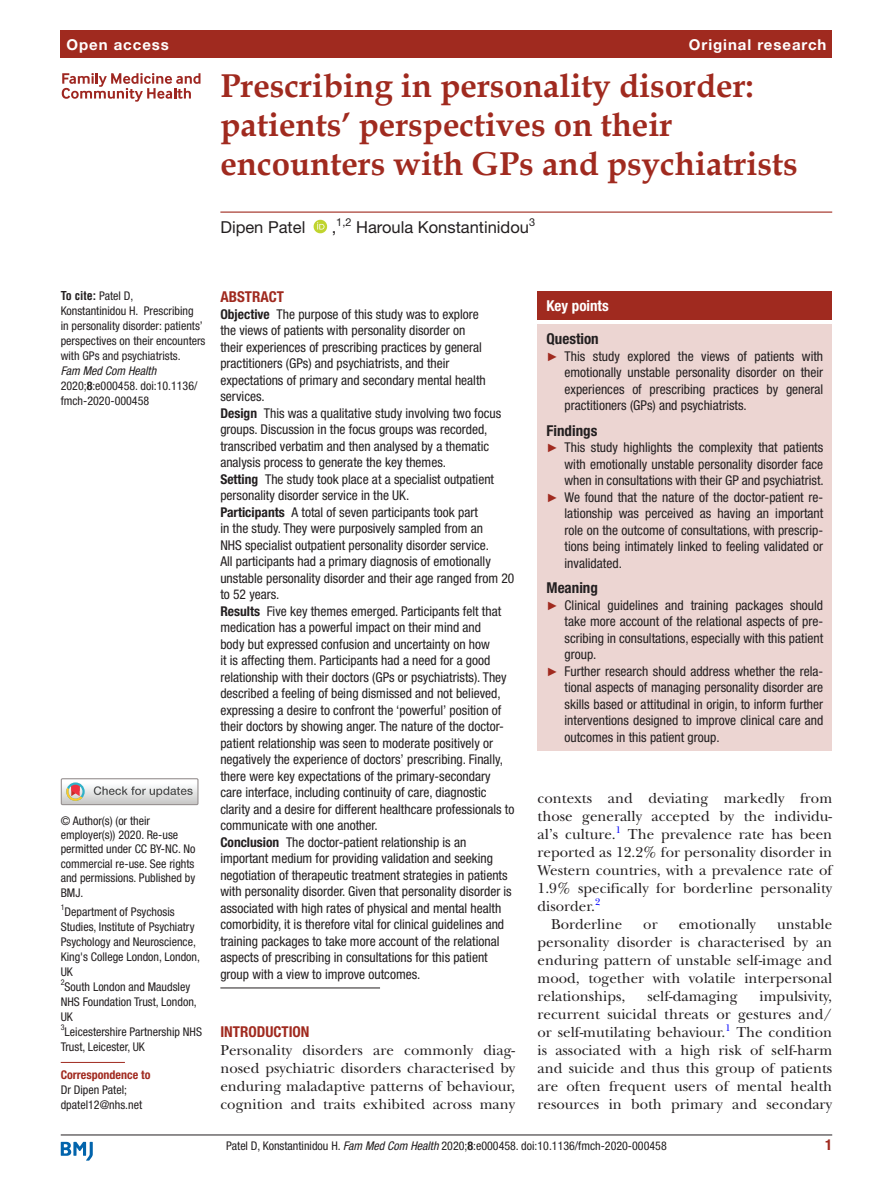
<style>
.page{position:relative;width:893px;height:1191px;background:#fff}
.page>*{position:absolute;margin:0;border:0;box-sizing:border-box;transform-origin:0 0}
.t1{font:700 33px/39px "Book Antiqua";color:#a02a1f}
.t2{font:16.5px "Helvetica Neue LT Std";color:#231f20}
.t3{font:15px/18px "New Baskerville";color:#231f20;text-align:justify}
.t4{font:700 15px "Helvetica Neue LT Std";letter-spacing:.065em;color:#fff}
.t5{font:700 condensed 15px "Helvetica Neue LT Std";color:#231f20}
.t6{font:700 condensed 15px "Helvetica Neue LT Std";color:#a02a1f}
.t7{font:700 condensed 15px "Helvetica Neue LT Std";color:#fff}
.t8{font:condensed 13.5px/16.5px "Helvetica Neue LT Std";color:#231f20}
.t9{font:condensed 12px/15px "Helvetica Neue LT Std";color:#231f20}
.t10{font:700 condensed 12px "Helvetica Neue LT Std";color:#a02a1f}
.t11{font:700 condensed 12px "Helvetica LT Std";color:#231f20}
.t12{font:10.95px "Helvetica Neue LT Std";color:#231f20}
.t13{font:9.9px "New Baskerville";color:#00f}
.t14{font:condensed 7.95px "Helvetica Neue LT Std";color:#231f20}
.s1{font-family:"Helvetica Neue LT Std";font-weight:400}
.s2{font-style:italic}
.s3{font-weight:700}
.s4{font-family:"Arial";font-stretch:normal;font-size:12px;color:#a02a1f}
</style>
<div class="page">
<hr style="left:61px;top:1134px;width:771px;height:1px;background:#231f20">
<svg style="left:61px;top:1141px;width:32px;height:19px"></svg>
<div style="left:61px;top:31px;width:771px;height:27px;background:#a02a1f"></div>
<hr style="left:220px;top:211px;width:612px;height:2px;background:#a02a1f">
<svg style="left:314px;top:220px;width:13px;height:13px"></svg>
<hr style="left:61px;top:1062px;width:64px;height:1px;background:#a02a1f">
<svg style="left:62px;top:73px;width:138px;height:29px"></svg>
<div style="left:61px;top:778px;width:138px;height:27px;border:1px solid #969090"></div>
<svg style="left:61px;top:778px;width:137px;height:26px"></svg>
<hr style="left:220px;top:987px;width:160px;height:1px;background:#231f20">
<div style="left:538px;top:292px;width:294px;height:28px;background:#a02a1f"></div>
<div style="left:538px;top:324px;width:294px;height:427px;background:#ecd5d2"></div>
<p class="t4" style="left:66px;top:35px;width:104px">Open access</p>
<p class="t4" style="left:689px;top:35px;width:139px">Original research</p>
<h1 class="t1" style="left:220px;top:66px;width:579px">Prescribing in personality disorder: patients’ perspectives on their encounters with GPs and psychiatrists</h1>
<p class="t2" style="left:220px;top:218px;width:86px">Dipen Patel</p>
<p class="t2" style="left:332px;top:218px;width:6px">,</p>
<p class="t12" style="left:336px;top:215px;width:17px">1,2</p>
<p class="t2" style="left:356px;top:218px;width:174px">Haroula Konstantinidou</p>
<p class="t12" style="left:529px;top:215px;width:8px">3</p>
<p class="t11" style="left:61px;top:288px;width:74px">To cite: <span class="s1">Patel D,</span></p>
<p class="t9" style="left:61px;top:303px;width:146px">Konstantinidou H. Prescribing<br>in personality disorder: patients’ perspectives on their encounters with GPs and psychiatrists.</p>
<p class="t9" style="left:61px;top:363px;width:138px"><span class="s2">Fam Med Com Health<br></span>2020;<span class="s3">8</span>:e000458. doi:10.1136/ fmch-2020-000458</p>
<p class="t9" style="left:61px;top:813px;width:136px;line-height:14.4px">© Author(s) (or their employer(s)) 2020. Re-use permitted under CC BY-NC. No commercial re-use. See rights and permissions. Published by<br>BMJ.</p>
<p class="t14" style="left:61px;top:903px;width:5px">1</p>
<p class="t9" style="left:61px;top:904px;width:141px;text-indent:4px">Department of Psychosis<br>Studies, Institute of Psychiatry<br>Psychology and Neuroscience,<br>King's College London, London,<br>UK</p>
<p class="t14" style="left:61px;top:978px;width:5px">2</p>
<p class="t9" style="left:61px;top:979px;width:143px;text-indent:4px">South London and Maudsley<br>NHS Foundation Trust, London,<br>UK<br><sup>3</sup>Leicestershire Partnership NHS<br>Trust, Leicester, UK</p>
<p class="t10" style="left:61px;top:1067px;width:91px">Correspondence to</p>
<p class="t9" style="left:61px;top:1082px;width:83px">Dr Dipen Patel; dpatel12@nhs.net</p>
<p class="t6" style="left:220px;top:288px;width:65px">ABSTRACT</p>
<p class="t8" style="left:220px;top:306px;width:295px"><span class="s3">Objective</span> The purpose of this study was to explore<br>the views of patients with personality disorder on<br>their experiences of prescribing practices by general practitioners (GPs) and psychiatrists, and their expectations of primary and secondary mental health services.<br><span class="s3">Design</span> This was a qualitative study involving two focus groups. Discussion in the focus groups was recorded, transcribed verbatim and then analysed by a thematic analysis process to generate the key themes.<br><span class="s3">Setting</span> The study took place at a specialist outpatient personality disorder service in the UK.<br><span class="s3">Participants</span> A total of seven participants took part<br>in the study. They were purposively sampled from an<br>NHS specialist outpatient personality disorder service.<br>All participants had a primary diagnosis of emotionally unstable personality disorder and their age ranged from 20 to 52 years.<br><span class="s3">Results</span> Five key themes emerged. Participants felt that medication has a powerful impact on their mind and<br>body but expressed confusion and uncertainty on how<br>it is affecting them. Participants had a need for a good relationship with their doctors (GPs or psychiatrists). They described a feeling of being dismissed and not believed, expressing a desire to confront the ‘powerful’ position of their doctors by showing anger. The nature of the doctor&shy;patient relationship was seen to moderate positively or negatively the experience of doctors’ prescribing. Finally, there were key expectations of the primary-secondary care interface, including continuity of care, diagnostic clarity and a desire for different healthcare professionals to communicate with one another.<br><span class="s3">Conclusion</span> The doctor-patient relationship is an important medium for providing validation and seeking negotiation of therapeutic treatment strategies in patients with personality disorder. Given that personality disorder is associated with high rates of physical and mental health comorbidity, it is therefore vital for clinical guidelines and training packages to take more account of the relational aspects of prescribing in consultations for this patient group with a view to improve outcomes.</p>
<p class="t6" style="left:220px;top:1023px;width:91px">INTRODUCTION</p>
<p class="t3" style="left:220px;top:1041px;width:296px">Personality disorders are commonly diag&shy;nosed psychiatric disorders characterised by enduring maladaptive patterns of behaviour, cognition and traits exhibited across many</p>
<p class="t7" style="left:547px;top:297px;width:64px">Key points</p>
<p class="t5" style="left:547px;top:330px;width:54px">Question</p>
<p class="t8" style="left:565px;top:347px;width:260px;text-align:justify;text-indent:-18px"><span class="s4">►</span> This study explored the views of patients with emotionally unstable personality disorder on their experiences of prescribing practices by general practitioners (GPs) and psychiatrists.</p>
<p class="t5" style="left:547px;top:421px;width:52px">Findings</p>
<p class="t8" style="left:547px;top:439px;width:278px"><span class="s4">►</span> This study highlights the complexity that patients</p>
<p class="t8" style="left:565px;top:455px;width:260px">with emotionally unstable personality disorder face</p>
<p class="t8" style="left:565px;top:472px;width:261px">when in consultations with their GP and psychiatrist.</p>
<p class="t8" style="left:547px;top:488px;width:278px"><span class="s4">►</span> We found that the nature of the doctor-patient re-</p>
<p class="t8" style="left:565px;top:505px;width:260px">lationship was perceived as having an important</p>
<p class="t8" style="left:565px;top:521px;width:260px">role on the outcome of consultations, with prescrip-</p>
<p class="t8" style="left:565px;top:538px;width:260px">tions being intimately linked to feeling validated or</p>
<p class="t8" style="left:565px;top:554px;width:59px">invalidated.</p>
<p class="t5" style="left:547px;top:579px;width:53px">Meaning</p>
<p class="t8" style="left:547px;top:596px;width:278px"><span class="s4">►</span> Clinical guidelines and training packages should</p>
<p class="t8" style="left:565px;top:613px;width:260px">take more account of the relational aspects of pre-</p>
<p class="t8" style="left:565px;top:629px;width:260px">scribing in consultations, especially with this patient</p>
<p class="t8" style="left:565px;top:646px;width:33px">group.</p>
<p class="t8" style="left:547px;top:662px;width:278px"><span class="s4">►</span> Further research should address whether the rela-</p>
<p class="t8" style="left:565px;top:679px;width:260px">tional aspects of managing personality disorder are</p>
<p class="t8" style="left:565px;top:695px;width:260px">skills based or attitudinal in origin, to inform further</p>
<p class="t8" style="left:565px;top:712px;width:260px">interventions designed to improve clinical care and</p>
<p class="t8" style="left:565px;top:728px;width:157px">outcomes in this patient group.</p>
<p class="t3" style="left:538px;top:789px;width:296px">contexts and deviating markedly from those generally accepted by the individu&shy;al’s culture.</p>
<p class="t13" style="left:616px;top:823px;width:7px">1</p>
<p class="t3" style="left:538px;top:825px;width:296px;text-indent:90px">The prevalence rate has been reported as 12.2% for personality disorder in Western countries, with a prevalence rate of 1.9% specifically for borderline personality disorder.</p>
<p class="t13" style="left:595px;top:895px;width:7px">2</p>
<p class="t3" style="left:551px;top:915px;width:73px">Borderline</p>
<p class="t3" style="left:643px;top:915px;width:16px">or</p>
<p class="t3" style="left:679px;top:915px;width:79px">emotionally</p>
<p class="t3" style="left:538px;top:915px;width:296px;text-indent:239px">unstable personality disorder is characterised by an enduring pattern of unstable self-image and mood, together with volatile interpersonal relationships,</p>
<p class="t3" style="left:538px;top:987px;width:296px;text-indent:222px">impulsivity, recurrent suicidal threats or gestures and/ or self-mutilating behaviour.</p>
<p class="t3" style="left:647px;top:987px;width:92px">self-damaging</p>
<p class="t13" style="left:725px;top:1021px;width:7px">1</p>
<p class="t3" style="left:538px;top:1023px;width:296px;text-indent:199px">The condition is associated with a high risk of self-harm and suicide and thus this group of patients are often frequent users of mental health resources in both primary and secondary</p>
<p class="t9" style="left:226px;top:1137px;width:442px">Patel D, Konstantinidou H. <span class="s2">Fam Med Com Health</span> 2020;<span class="s3">8</span>:e000458. doi:10.1136/fmch-2020-000458</p>
<p class="t6" style="left:825px;top:1135px;width:9px">1</p>
</div>
